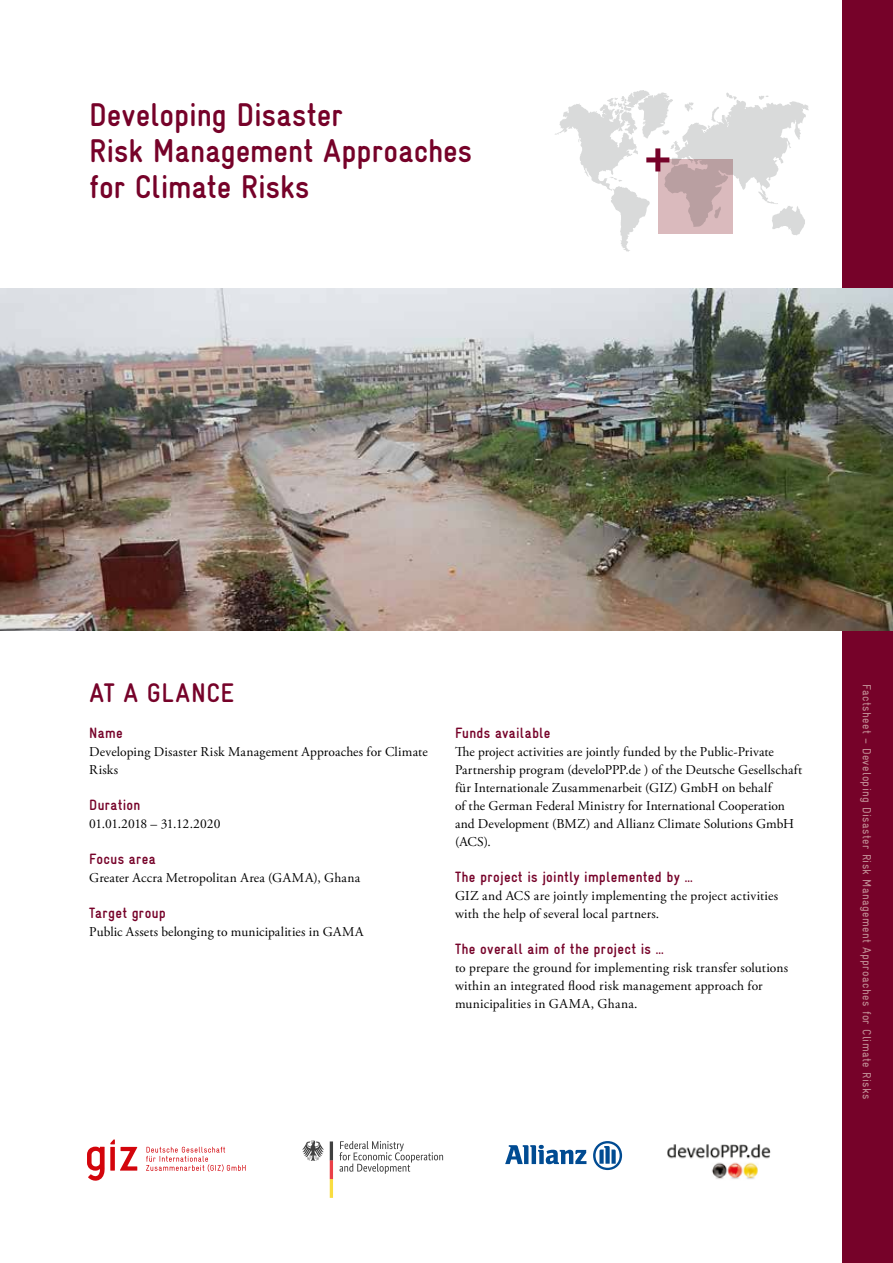
<style>
.page{position:relative;width:893px;height:1263px;background:#fff}
.page>*{position:absolute;margin:0;border:0;box-sizing:border-box;transform-origin:0 0}
.t1{font:700 condensed 33px/36px "GIZ Gravur Pro";letter-spacing:-.005em;color:#760229}
.t2{font:700 condensed 27px "GIZ Gravur Pro";letter-spacing:.02em;color:#760229}
.t3{font:700 condensed 15px "GIZ Gravur Pro";letter-spacing:.02em;color:#760229}
.t4{font:13.5px/18px "Adobe Garamond Pro";letter-spacing:.01em;color:#000}
.t5{font:13.5px "Adobe Garamond Pro";letter-spacing:-.025em;color:#000}
.t6{font:condensed 12px "GIZ Gravur Pro";letter-spacing:.03em;color:#c49399}
</style>
<div class="page">
<div style="left:842px;top:0;width:51px;height:1263px;background:#760229"></div>
<svg style="left:555px;top:90px;width:254px;height:162px"></svg>
<svg style="left:87px;top:1139px;width:50px;height:42px"></svg>
<svg style="left:146px;top:1147px;width:100px;height:25px"></svg>
<svg style="left:505px;top:1145px;width:81px;height:19px"></svg>
<svg style="left:593px;top:1141px;width:29px;height:29px"></svg>
<img style="left:667px;top:1144px;width:104px;height:35px">
<svg style="left:339px;top:1141px;width:104px;height:33px"></svg>
<svg style="left:302px;top:1140px;width:22px;height:21px"></svg>
<svg style="left:330px;top:1141px;width:3px;height:57px"></svg>
<img style="left:0;top:288px;width:893px;height:342px">
<svg style="left:658px;top:160px;width:74px;height:74px;background:#caadaf"></svg>
<div style="left:646px;top:157px;width:23px;height:5px;background:#760229"></div>
<div style="left:655px;top:148px;width:5px;height:23px;background:#760229"></div>
<h1 class="t1" style="left:89px;top:97px;width:384px">Developing Disaster<br>Risk Management Approaches for Climate Risks</h1>
<h2 class="t2" style="left:89px;top:677px;width:146px">AT A GLANCE</h2>
<p class="t6" style="left:874px;top:684px;width:416px;rotate:90deg">Factsheet – Developing Disaster Risk Management Approaches for Climate Risks</p>
<p class="t3" style="left:89px;top:724px;width:35px">Name</p>
<p class="t4" style="left:89px;top:743px;width:340px">Developing Disaster Risk Management Approaches for Climate<br>Risks</p>
<p class="t3" style="left:89px;top:796px;width:53px">Duration</p>
<p class="t5" style="left:89px;top:816px;width:133px">01.01.2018 – 31.12.2020</p>
<p class="t3" style="left:89px;top:850px;width:68px">Focus area</p>
<p class="t4" style="left:89px;top:869px;width:272px">Greater Accra Metropolitan Area (GAMA), Ghana</p>
<p class="t3" style="left:89px;top:904px;width:78px">Target group</p>
<p class="t4" style="left:89px;top:923px;width:276px">Public Assets belonging to municipalities in GAMA</p>
<p class="t3" style="left:455px;top:724px;width:97px">Funds available</p>
<p class="t4" style="left:455px;top:743px;width:349px">The project activities are jointly funded by the Public-Private Partnership program (develoPPP.de ) of the Deutsche Gesellschaft für Internationale Zusammenarbeit (GIZ) GmbH on behalf<br>of the German Federal Ministry for International Cooperation and Development (BMZ) and Allianz Climate Solutions GmbH (ACS).</p>
<p class="t3" style="left:455px;top:868px;width:239px">The project is jointly implemented by …</p>
<p class="t4" style="left:455px;top:887px;width:325px">GIZ and ACS are jointly implementing the project activities with the help of several local partners.</p>
<p class="t3" style="left:455px;top:940px;width:210px">The overall aim of the project is …</p>
<p class="t4" style="left:455px;top:959px;width:335px">to prepare the ground for implementing risk transfer solutions within an integrated flood risk management approach for municipalities in GAMA, Ghana.</p>
</div>
